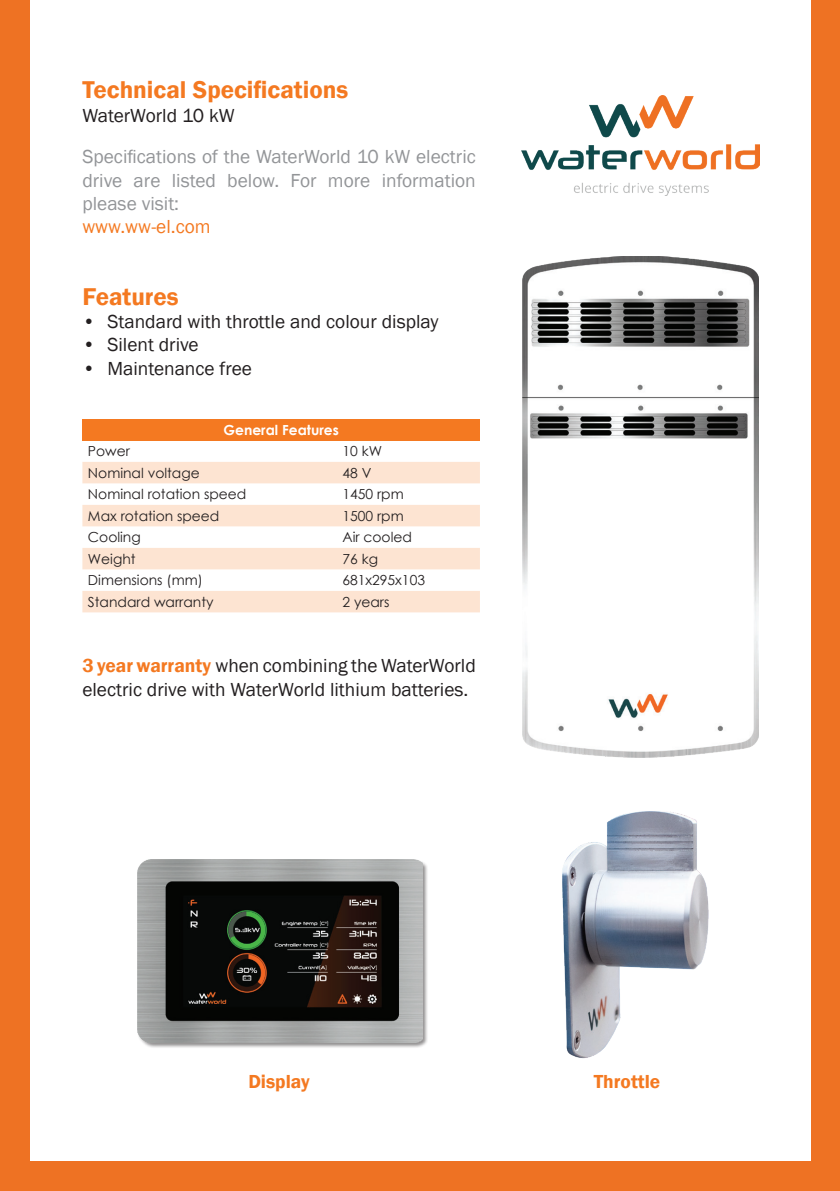
<style>
.page{position:relative;width:840px;height:1191px;background:#fff}
.page>*{position:absolute;margin:0;border:0;box-sizing:border-box;transform-origin:0 0}
.t1{font:600 25px "Franklin Gothic";color:#f47921}
.t2{font:19.4px/23.4px "Franklin Gothic";color:#231f20}
.t3{font:19.4px/23.4px "Franklin Gothic";color:#939598;text-align:justify}
.t4{font:600 19.4px "Franklin Gothic";color:#f47921}
.t5{font:19.4px "Franklin Gothic";color:#f47921}
.t6{font:13.8px "Century Gothic";color:#231f20}
.t7{font:700 13.8px "Century Gothic";color:#fff}
.s1{font-weight:600;color:#f47921}
</style>
<div class="page">
<div style="left:0;top:1px;width:839px;height:1190px;background:#ee7223"></div>
<div style="left:30px;top:0;width:780px;height:1160px;background:#fff"></div>
<div style="left:82px;top:419px;width:397px;height:21px;background:#f47921"></div>
<svg style="left:82px;top:462px;width:397px;height:150px;fill:#fde4d2"></svg>
<img style="left:521px;top:96px;width:238px;height:99px">
<img style="left:522px;top:256px;width:236px;height:501px">
<div style="left:137px;top:859px;width:291px;height:189px;background:#231f20;opacity:.5"></div>
<img style="left:137px;top:860px;width:285px;height:182px">
<img style="left:562px;top:811px;width:147px;height:248px">
<p class="t1" style="left:82px;top:75px;width:267px">Technical Specifications</p>
<p class="t2" style="left:82px;top:104px;width:154px">WaterWorld 10 kW</p>
<p class="t3" style="left:82px;top:145px;width:394px">Specifications of the WaterWorld 10 kW electric drive are listed below. For more information please visit:</p>
<p class="t5" style="left:82px;top:215px;width:130px">www.ww-el.com</p>
<p class="t1" style="left:82px;top:281px;width:98px">Features</p>
<p class="t2" style="left:82px;top:310px;width:357px">• Standard with throttle and colour display</p>
<p class="t2" style="left:82px;top:333px;width:118px">• Silent drive</p>
<p class="t2" style="left:82px;top:357px;width:171px">• Maintenance free</p>
<p class="t7" style="left:223px;top:419px;width:117px">General Features</p>
<p class="t6" style="left:88px;top:442px;width:44px">Power</p>
<p class="t6" style="left:342px;top:442px;width:41px">10 kW</p>
<p class="t6" style="left:88px;top:463px;width:113px">Nominal voltage</p>
<p class="t6" style="left:342px;top:463px;width:30px">48 V</p>
<p class="t6" style="left:88px;top:485px;width:160px">Nominal rotation speed</p>
<p class="t6" style="left:342px;top:485px;width:63px">1450 rpm</p>
<p class="t6" style="left:88px;top:506px;width:133px">Max rotation speed</p>
<p class="t6" style="left:342px;top:506px;width:63px">1500 rpm</p>
<p class="t6" style="left:88px;top:528px;width:54px">Cooling</p>
<p class="t6" style="left:342px;top:528px;width:71px">Air cooled</p>
<p class="t6" style="left:88px;top:549px;width:49px">Weight</p>
<p class="t6" style="left:342px;top:549px;width:37px">76 kg</p>
<p class="t6" style="left:88px;top:571px;width:116px">Dimensions (mm)</p>
<p class="t6" style="left:342px;top:571px;width:84px">681x295x103</p>
<p class="t6" style="left:88px;top:592px;width:127px">Standard warranty</p>
<p class="t6" style="left:342px;top:592px;width:49px">2 years</p>
<p class="t2" style="left:82px;top:654px;width:395px"><span class="s1">3 year warranty</span> when combining the WaterWorld electric drive with WaterWorld lithium batteries.</p>
<p class="t4" style="left:248px;top:1069px;width:63px">Display</p>
<p class="t4" style="left:593px;top:1069px;width:68px">Throttle</p>
</div>
